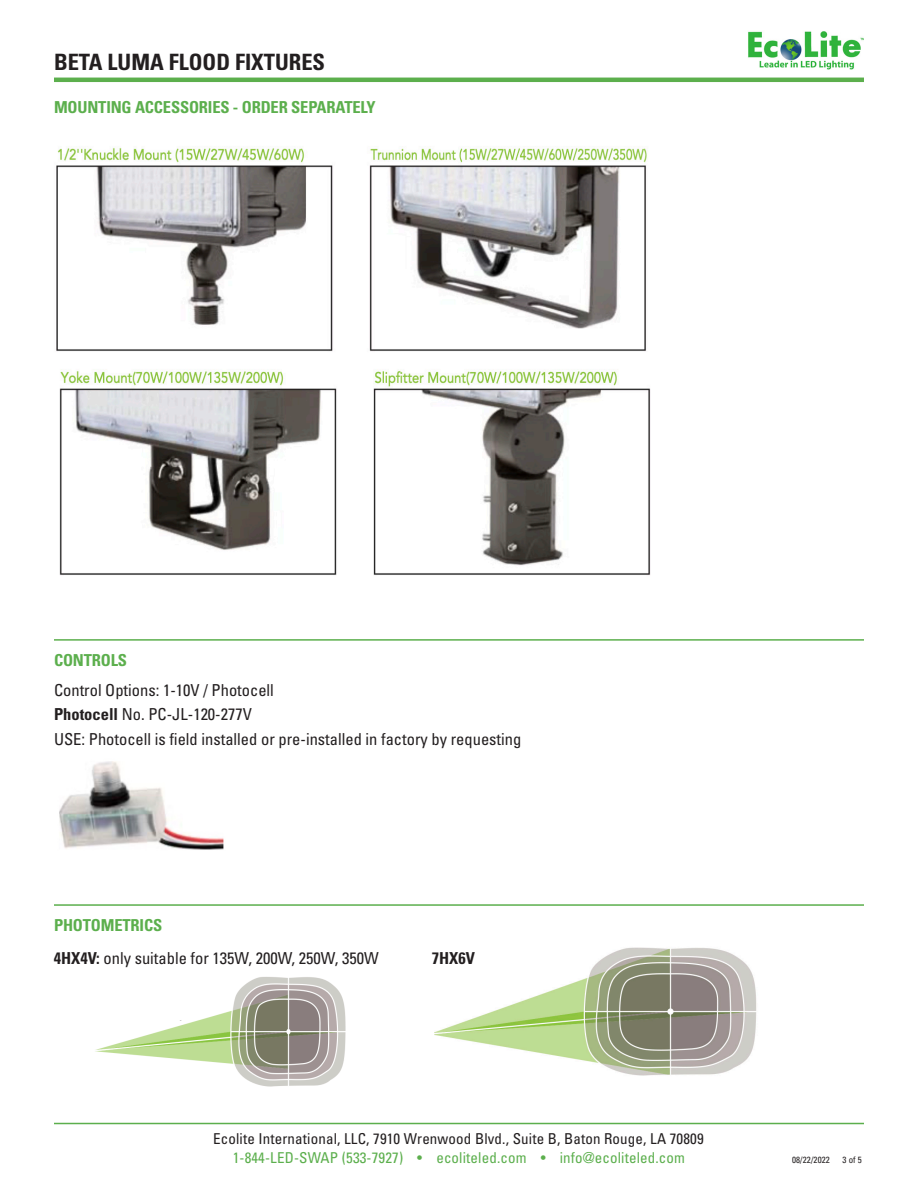
<style>
.page{position:relative;width:918px;height:1188px;background:#fff}
.page>*{position:absolute;margin:0;border:0;box-sizing:border-box;transform-origin:0 0}
.t1{font:700 condensed 22.5px "Univers";color:#231f20}
.t2{font:condensed 16.5px "Univers";color:#231f20}
.t3{font:700 condensed 16.5px "Univers";letter-spacing:-.01em;color:#5caf4d}
.t4{font:700 condensed 16.5px "Univers";color:#231f20}
.t5{font:condensed 15px "Univers";letter-spacing:.01em;color:#231f20}
.t6{font:condensed 15px "Univers";letter-spacing:.01em;color:#5caf4d}
.t7{font:condensed 9px "Univers";letter-spacing:.01em;color:#231f20}
.s1{font-weight:700}
</style>
<div class="page">
<hr style="left:54px;top:1123px;width:810px;height:1px;background:#5caf4d">
<hr style="left:54px;top:78px;width:810px;height:4px;background:#5caf4d">
<img style="left:748px;top:31px;width:116px;height:39px">
<hr style="left:54px;top:639px;width:810px;height:2px;background:#5caf4d">
<hr style="left:54px;top:904px;width:810px;height:2px;background:#5caf4d">
<img style="left:56px;top:146px;width:592px;height:206px">
<img style="left:59px;top:369px;width:592px;height:206px">
<img style="left:95px;top:977px;width:251px;height:110px">
<img style="left:434px;top:947px;width:323px;height:129px">
<img style="left:59px;top:761px;width:165px;height:89px">
<p class="t1" style="left:54px;top:48px;width:273px">BETA LUMA FLOOD FIXTURES</p>
<p class="t3" style="left:54px;top:97px;width:323px">MOUNTING ACCESSORIES - ORDER SEPARATELY</p>
<p class="t3" style="left:54px;top:650px;width:75px">CONTROLS</p>
<p class="t2" style="left:54px;top:679px;width:221px">Control Options: 1-10V / Photocell</p>
<p class="t2" style="left:54px;top:704px;width:199px"><span class="s1">Photocell</span> No. PC-JL-120-277V</p>
<p class="t2" style="left:54px;top:729px;width:469px">USE: Photocell is field installed or pre-installed in factory by requesting</p>
<p class="t3" style="left:54px;top:915px;width:110px">PHOTOMETRICS</p>
<p class="t2" style="left:54px;top:948px;width:326px"><span class="s1">4HX4V:</span> only suitable for 135W, 200W, 250W, 350W</p>
<p class="t4" style="left:432px;top:948px;width:45px">7HX6V</p>
<p class="t5" style="left:213px;top:1129px;width:492px">Ecolite International, LLC, 7910 Wrenwood Blvd., Suite B, Baton Rouge, LA 70809</p>
<p class="t6" style="left:233px;top:1148px;width:454px">1-844-LED-SWAP (533-7927) • ecoliteled.com • info@ecoliteled.com</p>
<p class="t7" style="left:792px;top:1154px;width:39px">08/22/2022</p>
<p class="t7" style="left:843px;top:1154px;width:21px">3 of 5</p>
</div>
